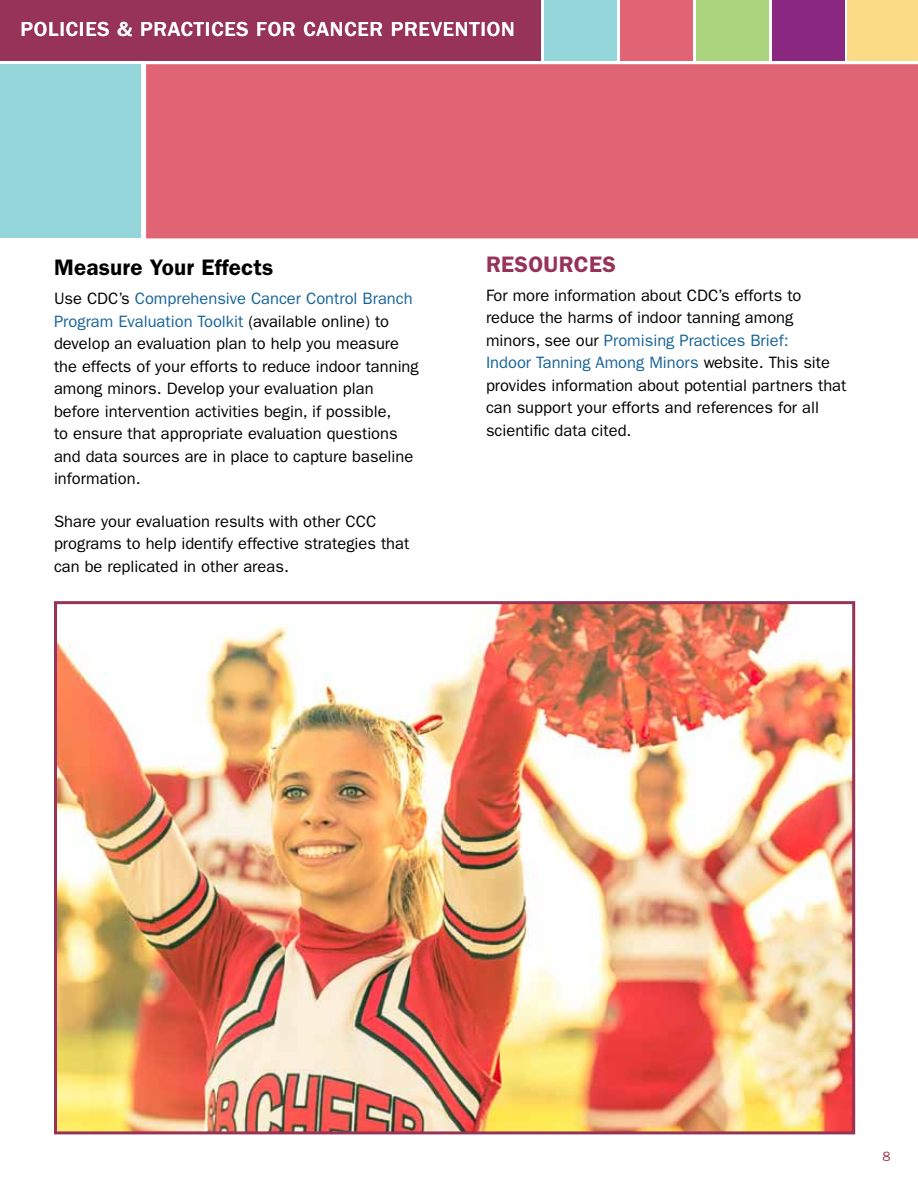
<style>
.page{position:relative;width:918px;height:1188px;background:#fff}
.page>*{position:absolute;margin:0;border:0;box-sizing:border-box;transform-origin:0 0}
.t1{font:600 22.5px "ITC Franklin Gothic Std";letter-spacing:.01em;color:#000}
.t2{font:600 22.5px "ITC Franklin Gothic Std";letter-spacing:.015em;color:#963357}
.t3{font:500 21px "ITC Franklin Gothic Std";letter-spacing:.04em;color:#fff}
.t4{font:16.5px/22.5px "ITC Franklin Gothic Std";color:#000}
.t5{font:13.5px "ITC Franklin Gothic Std";color:#a3374e}
.s1{color:#176498}
</style>
<div class="page">
<div style="left:0;top:0;width:540px;height:61px;background:#963357"></div>
<div style="left:544px;top:0;width:73px;height:61px;background:#95d6db"></div>
<div style="left:620px;top:0;width:73px;height:61px;background:#e16475"></div>
<div style="left:696px;top:0;width:73px;height:61px;background:#abd47e"></div>
<div style="left:772px;top:0;width:73px;height:61px;background:#8a2781"></div>
<div style="left:848px;top:0;width:70px;height:61px;background:#fbdb86"></div>
<div style="left:0;top:65px;width:141px;height:173px;background:#95d6db"></div>
<div style="left:146px;top:64px;width:772px;height:175px;background:#e16475"></div>
<img style="left:58px;top:605px;width:793px;height:525px">
<div style="left:54px;top:601px;width:801px;height:533px;border:3px solid #963357"></div>
<p class="t3" style="left:20px;top:17px;width:496px">POLICIES &amp; PRACTICES FOR CANCER PREVENTION</p>
<h2 class="t1" style="left:54px;top:254px;width:221px">Measure Your Effects</h2>
<p class="t4" style="left:54px;top:287px;width:366px">Use CDC’s <span class="s1">Comprehensive Cancer Control Branch Program Evaluation Toolkit</span> (available online) to develop an evaluation plan to help you measure the effects of your efforts to reduce indoor tanning among minors. Develop your evaluation plan before intervention activities begin, if possible,<br>to ensure that appropriate evaluation questions and data sources are in place to capture baseline information.</p>
<p class="t4" style="left:54px;top:510px;width:357px">Share your evaluation results with other CCC programs to help identify effective strategies that can be replicated in other areas.</p>
<h2 class="t2" style="left:486px;top:250px;width:132px">RESOURCES</h2>
<p class="t4" style="left:486px;top:284px;width:362px">For more information about CDC’s efforts to reduce the harms of indoor tanning among minors, see our <span class="s1">Promising Practices Brief:<br>Indoor Tanning Among Minors</span> website. This site provides information about potential partners that can support your efforts and references for all scientific data cited.</p>
<p class="t5" style="left:883px;top:1148px;width:10px">8</p>
</div>
